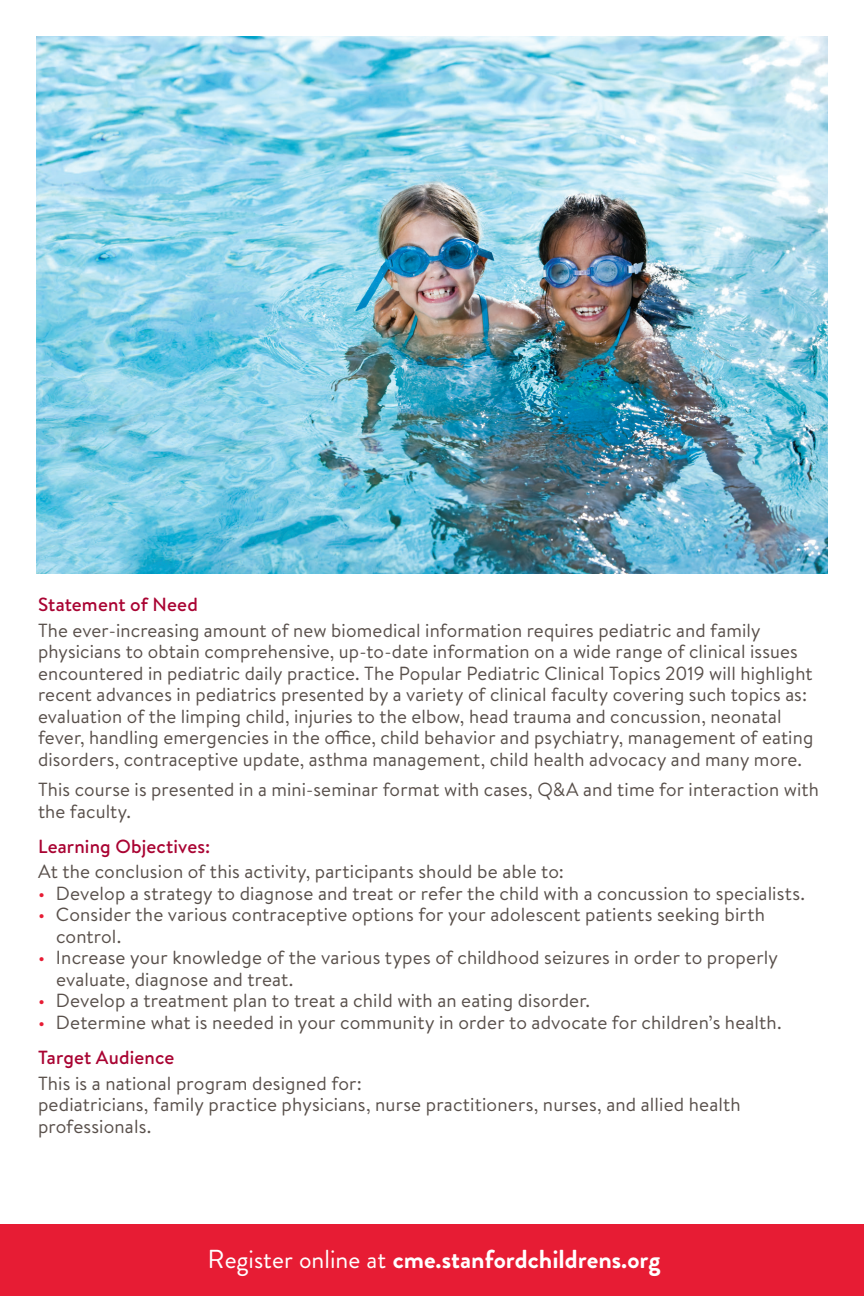
<style>
.page{position:relative;width:864px;height:1296px;background:#fff}
.page>*{position:absolute;margin:0;border:0;box-sizing:border-box;transform-origin:0 0}
.t1{font:700 26px "Brandon Grotesque";color:#fff}
.t2{font:19px/21.6px "Brandon Text";letter-spacing:.01em;color:#584f4a}
.t3{font:500 19px "Brandon Text";letter-spacing:.01em;color:#a90332}
.s1{color:#e71c34}
.s2{font-weight:400}
</style>
<div class="page">
<hr style="left:863px;top:0;width:1px;height:128px;background:#a90332">
<img style="left:36px;top:36px;width:792px;height:537px">
<div style="left:0;top:1224px;width:864px;height:72px;background:#e71c34"></div>
<p class="t3" style="left:38px;top:591px;width:161px">Statement of Need</p>
<p class="t2" style="left:38px;top:619px;width:777px">The ever-increasing amount of new biomedical information requires pediatric and family physicians to obtain comprehensive, up-to-date information on a wide range of clinical issues encountered in pediatric daily practice. The Popular Pediatric Clinical Topics 2019 will highlight recent advances in pediatrics presented by a variety of clinical faculty covering such topics as: evaluation of the limping child, injuries to the elbow, head trauma and concussion, neonatal fever, handling emergencies in the office, child behavior and psychiatry, management of eating disorders, contraceptive update, asthma management, child health advocacy and many more.</p>
<p class="t2" style="left:38px;top:778px;width:782px">This course is presented in a mini-seminar format with cases, Q&amp;A and time for interaction with the faculty.</p>
<p class="t3" style="left:38px;top:833px;width:174px">Learning Objectives:</p>
<p class="t2" style="left:38px;top:860px;width:527px">At the conclusion of this activity, participants should be able to:</p>
<p class="t2" style="left:38px;top:882px;width:769px"><span class="s1">•</span> Develop a strategy to diagnose and treat or refer the child with a concussion to specialists.</p>
<p class="t2" style="left:56px;top:903px;width:711px;text-indent:-18px"><span class="s1">•</span> Consider the various contraceptive options for your adolescent patients seeking birth control.</p>
<p class="t2" style="left:56px;top:946px;width:723px;text-indent:-18px"><span class="s1">•</span> Increase your knowledge of the various types of childhood seizures in order to properly evaluate, diagnose and treat.</p>
<p class="t2" style="left:38px;top:989px;width:554px"><span class="s1">•</span> Develop a treatment plan to treat a child with an eating disorder.</p>
<p class="t2" style="left:38px;top:1011px;width:745px"><span class="s1">•</span> Determine what is needed in your community in order to advocate for children’s health.</p>
<p class="t3" style="left:38px;top:1044px;width:138px">Target Audience</p>
<p class="t2" style="left:38px;top:1071px;width:325px">This is a national program designed for:</p>
<p class="t2" style="left:38px;top:1093px;width:704px">pediatricians, family practice physicians, nurse practitioners, nurses, and allied health professionals.</p>
<p class="t1" style="left:208px;top:1241px;width:454px"><span class="s2">Register online at</span> cme.stanfordchildrens.org</p>
</div>
